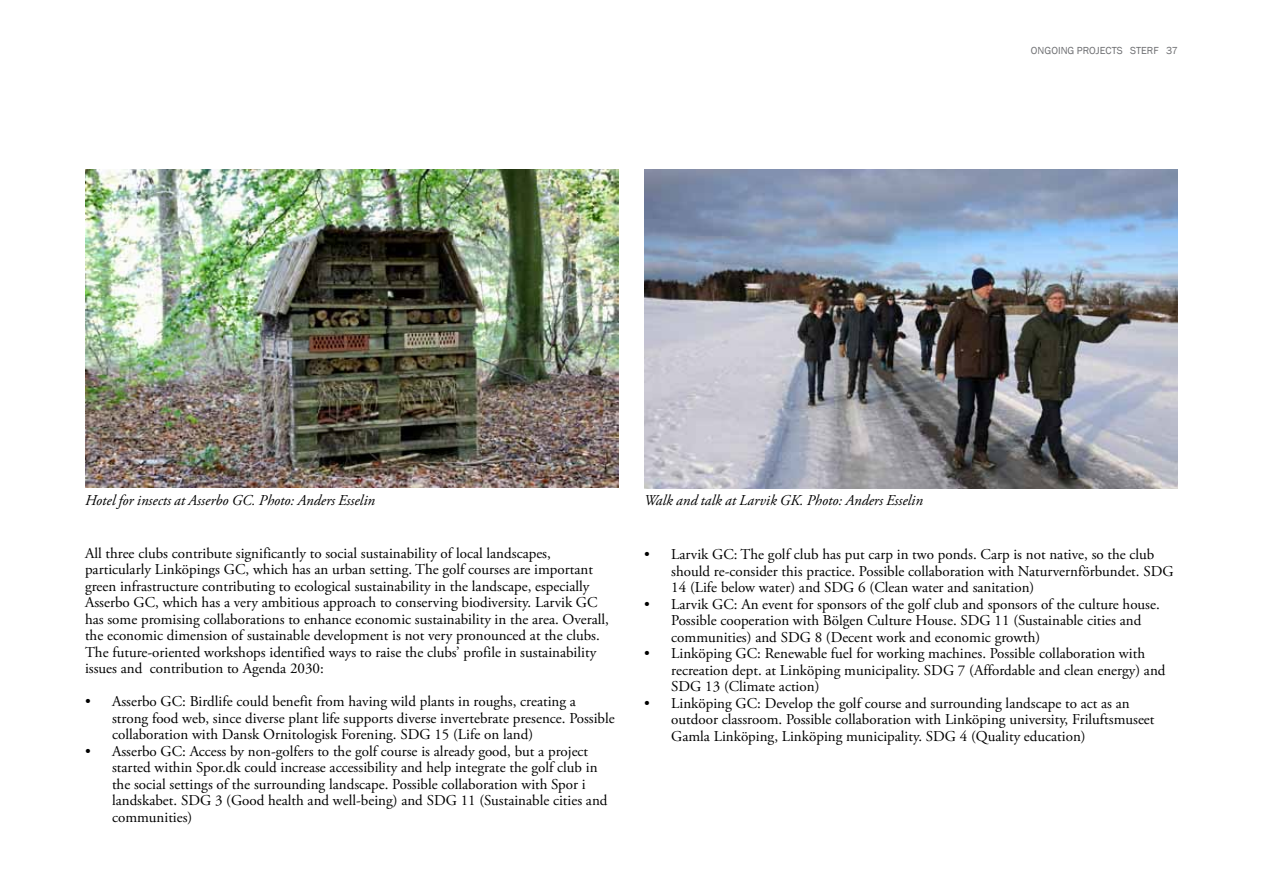
<style>
.page{position:relative;width:1263px;height:893px;background:#fff}
.page>*{position:absolute;margin:0;border:0;box-sizing:border-box;transform-origin:0 0}
.t1{font:15px/16.5px "Adobe Garamond Pro";color:#000}
.t2{font:italic 15px "Adobe Garamond Pro";color:#000}
.t3{font:10.5px "Franklin Gothic";letter-spacing:.005em;color:#6d6e71}
</style>
<div class="page">
<img style="left:85px;top:169px;width:534px;height:319px">
<img style="left:644px;top:169px;width:534px;height:319px">
<p class="t3" style="left:1031px;top:44px;width:112px">ONGOING PROJECTS STERF</p>
<p class="t3" style="left:1166px;top:44px;width:13px">37</p>
<p class="t2" style="left:85px;top:491px;width:291px">Hotel for insects at Asserbo GC. Photo: Anders Esselin</p>
<p class="t1" style="left:85px;top:545px;width:525px">All three clubs contribute significantly to social sustainability of local landscapes, particularly Linköpings GC, which has an urban setting. The golf courses are important green infrastructure contributing to ecological sustainability in the landscape, especially Asserbo GC, which has a very ambitious approach to conserving biodiversity. Larvik GC has some promising collaborations to enhance economic sustainability in the area. Overall, the economic dimension of sustainable development is not very pronounced at the clubs.<br>The future-oriented workshops identified ways to raise the clubs’ profile in sustainability issues and contribution to Agenda 2030:</p>
<p class="t1" style="left:112px;top:694px;width:504px;text-indent:-27px">• Asserbo GC: Birdlife could benefit from having wild plants in roughs, creating a strong food web, since diverse plant life supports diverse invertebrate presence. Possible collaboration with Dansk Ornitologisk Forening. SDG 15 (Life on land)</p>
<p class="t1" style="left:112px;top:743px;width:497px;text-indent:-27px">• Asserbo GC: Access by non-golfers to the golf course is already good, but a project started within Spor.dk could increase accessibility and help integrate the golf club in the social settings of the surrounding landscape. Possible collaboration with Spor i landskabet. SDG 3 (Good health and well-being) and SDG 11 (Sustainable cities and communities)</p>
<p class="t2" style="left:644px;top:491px;width:280px">Walk and talk at Larvik GK. Photo: Anders Esselin</p>
<p class="t1" style="left:671px;top:547px;width:504px;text-indent:-27px">• Larvik GC: The golf club has put carp in two ponds. Carp is not native, so the club should re-consider this practice. Possible collaboration with Naturvernförbundet. SDG<br>14 (Life below water) and SDG 6 (Clean water and sanitation)</p>
<p class="t1" style="left:671px;top:596px;width:490px;text-indent:-27px">• Larvik GC: An event for sponsors of the golf club and sponsors of the culture house.<br>Possible cooperation with Bölgen Culture House. SDG 11 (Sustainable cities and communities) and SDG 8 (Decent work and economic growth)</p>
<p class="t1" style="left:671px;top:646px;width:496px;text-indent:-27px">• Linköping GC: Renewable fuel for working machines. Possible collaboration with recreation dept. at Linköping municipality. SDG 7 (Affordable and clean energy) and<br>SDG 13 (Climate action)</p>
<p class="t1" style="left:671px;top:695px;width:485px;text-indent:-27px">• Linköping GC: Develop the golf course and surrounding landscape to act as an outdoor classroom. Possible collaboration with Linköping university, Friluftsmuseet<br>Gamla Linköping, Linköping municipality. SDG 4 (Quality education)</p>
</div>
